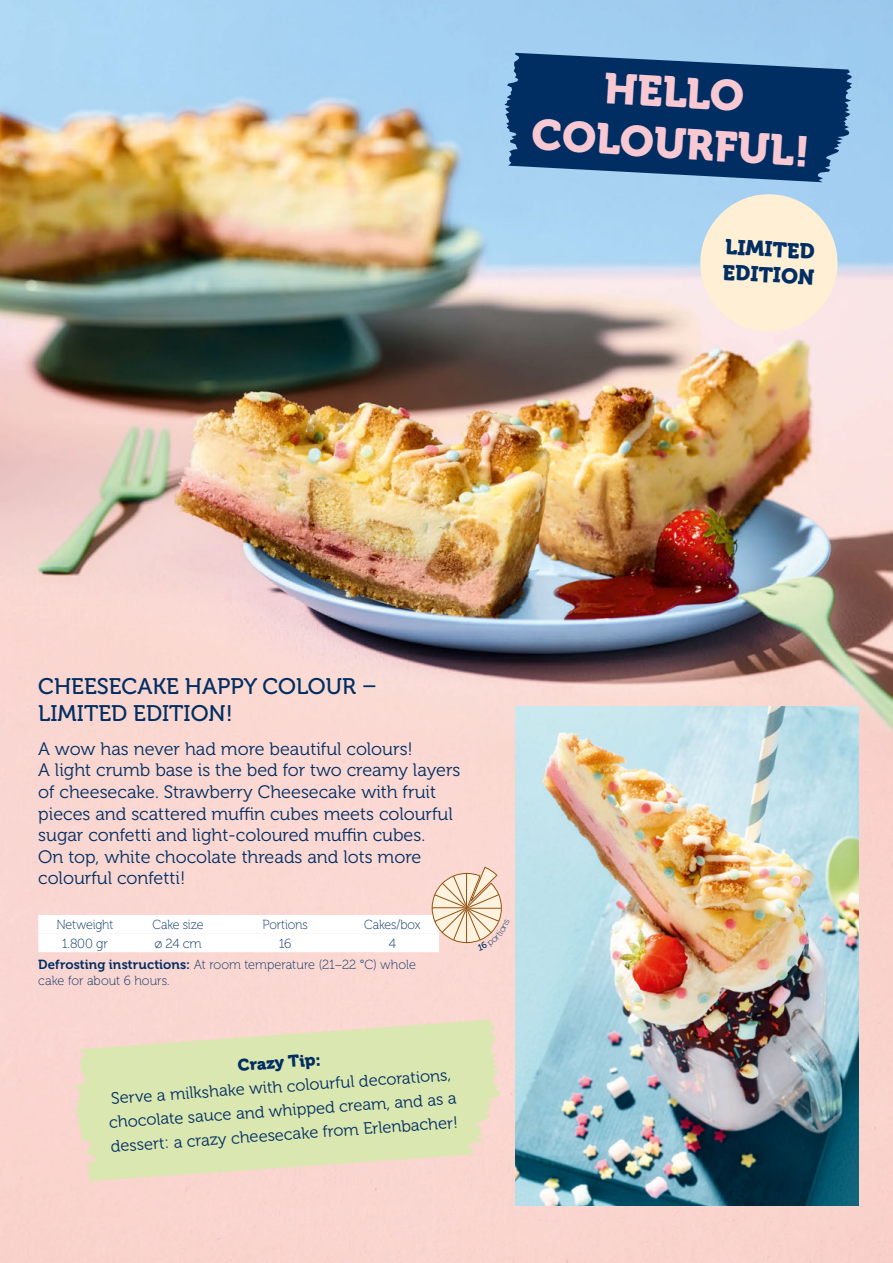
<style>
.page{position:relative;width:893px;height:1263px;background:#fff}
.page>*{position:absolute;margin:0;border:0;box-sizing:border-box;transform-origin:0 0}
.t1{font:42.6px/51.3px "Museo 900";color:#f8c8d3;text-align:center}
.t2{font:22.5px/27px "Museo 500";color:#002e63}
.t3{font:21.3px/25.5px "Museo 900";color:#002e63}
.t4{font:18px/21.6px "Museo 300";color:#002e63}
.t5{font:16.65px "Museo 900";color:#002e63}
.t6{font:16.5px/24px "Museo 300";color:#002e63}
.t7{font:13.2px/20.9px "Museo 100";letter-spacing:-.005em;color:#002e63}
.t8{font:13.2px "Museo 100";letter-spacing:-.005em;color:#002e63;scale:.95 1}
.s1{font-family:"Museo 700"}
</style>
<div class="page">
<img style="left:0;top:0;width:893px;height:1263px">
<svg style="left:504px;top:53px;width:348px;height:129px;background:#1b487a"></svg>
<svg style="left:698px;top:192px;width:141px;height:141px;background:#f2e9db"></svg>
<img style="left:515px;top:707px;width:343px;height:498px">
<svg style="left:74px;top:1019px;width:426px;height:162px;background:#e1e3b6"></svg>
<svg style="left:38px;top:867px;width:472px;height:85px"></svg>
<h1 class="t1" style="left:536px;top:59px;width:280px;rotate:3deg">HELLO<br>COLOURFUL!</h1>
<p class="t3" style="left:725px;top:234px;width:94px;rotate:3deg">LIMITED<br>EDITION</p>
<p class="t2" style="left:38px;top:673px;width:340px">CHEESECAKE HAPPY COLOUR –<br>LIMITED EDITION!</p>
<p class="t4" style="left:38px;top:738px;width:424px">A wow has never had more beautiful colours!<br>A light crumb base is the bed for two creamy layers of cheesecake. Strawberry Cheesecake with fruit pieces and scattered muffin cubes meets colourful sugar confetti and light-coloured muffin cubes.<br>On top, white chocolate threads and lots more colourful confetti!</p>
<p class="t8" style="left:56px;top:918px;width:61px">Netweight</p>
<p class="t8" style="left:153px;top:918px;width:55px">Cake size</p>
<p class="t8" style="left:263px;top:918px;width:49px">Portions</p>
<p class="t8" style="left:364px;top:918px;width:61px">Cakes/box</p>
<p class="t7" style="left:62px;top:933px;width:48px">1.800 gr</p>
<p class="t7" style="left:154px;top:933px;width:49px">ø 24 cm</p>
<p class="t7" style="left:279px;top:933px;width:14px">16</p>
<p class="t7" style="left:38px;top:933px;width:379px;text-indent:351px">4<br><span class="s1">Defrosting instructions:</span> At room temperature (21–22 °C) whole</p>
<p class="t7" style="left:38px;top:970px;width:133px">cake for about 6 hours.</p>
<p class="t5" style="left:237px;top:1056px;width:85px;rotate:-4deg">Crazy Tip:</p>
<p class="t6" style="left:107px;top:1087px;width:350px;rotate:-4deg">Serve a milkshake with colourful decorations, chocolate sauce and whipped cream, and as a dessert: a crazy cheesecake from Erlenbacher!</p>
</div>
